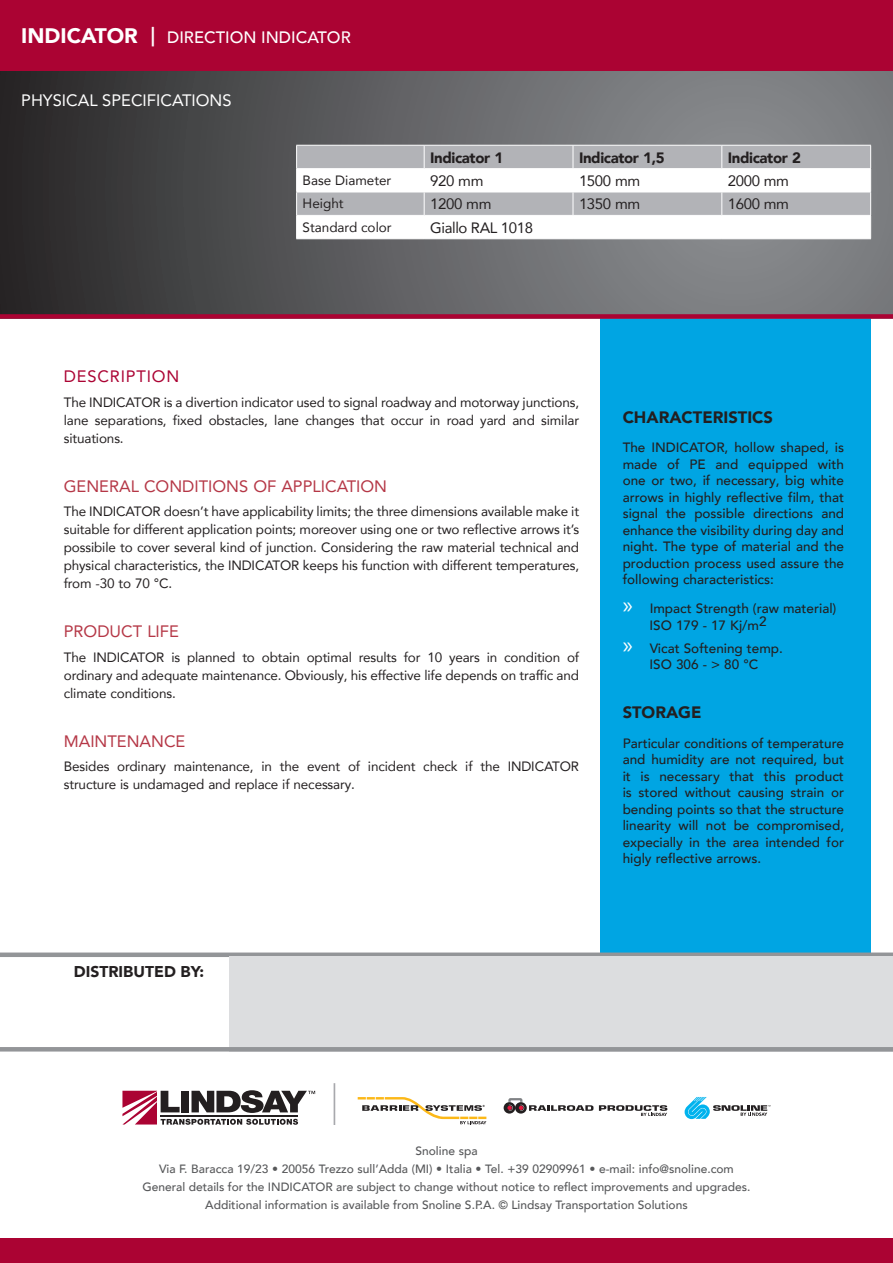
<style>
.page{position:relative;width:893px;height:1263px;background:#fff}
.page>*{position:absolute;margin:0;border:0;box-sizing:border-box;transform-origin:0 0}
.t1{font:16.5px "Avenir LT Com";color:#b53746}
.t2{font:500 16.5px "Avenir LT Com";color:#fff}
.t3{font:900 16.5px "Avenir LT Com";color:#231f20}
.t4{font:16.5px "Avenir LT Com";color:#fff}
.t5{font:16.5px "Avenir LT Com";letter-spacing:.05em;color:#ab0333}
.t6{font:900 15.6px "Avenir LT Com";color:#231f20}
.t7{font:15px "Avenir LT Com";letter-spacing:-.025em;color:#231f20}
.t8{font:900 15px "Avenir LT Com";letter-spacing:-.025em;color:#231f20}
.t9{font:13.5px/18px "Avenir LT Com";letter-spacing:-.01em;color:#231f20;text-align:justify}
.t10{font:500 13.5px/16.5px "Avenir LT Com";color:#231f20;text-align:justify}
.t11{font:500 12px/18px "Avenir LT Com";color:#57585a;text-align:center}
.s1{font-weight:900;font-size:21px}
.s2{font-size:25.5px}
.s3{font-family:"Myriad Pro";font-weight:400;font-size:24px;color:#fff}
</style>
<div class="page">
<div style="left:601px;top:307px;width:270px;height:685px;background:#00a5e3"></div>
<svg style="left:0;top:70px;width:893px;height:244px;background:#5b5b5d"></svg>
<div style="left:0;top:1238px;width:893px;height:25px;background:#ab0333"></div>
<div style="left:0;top:314px;width:893px;height:5px;background:#ab0333"></div>
<div style="left:0;top:952px;width:893px;height:5px;background:#939598"></div>
<div style="left:229px;top:956px;width:664px;height:95px;background:#dcdddf"></div>
<hr style="left:0;top:1047px;width:893px;height:4px;background:#939598">
<div style="left:0;top:0;width:893px;height:70px;background:#ab0333"></div>
<hr style="left:334px;top:1083px;width:1px;height:41px;background:#a8a9ad">
<svg style="left:122px;top:1090px;width:193px;height:34px"></svg>
<svg style="left:685px;top:1097px;width:85px;height:22px"></svg>
<svg style="left:504px;top:1098px;width:89px;height:15px"></svg>
<svg style="left:599px;top:1105px;width:68px;height:11px"></svg>
<svg style="left:358px;top:1097px;width:128px;height:27px"></svg>
<svg style="left:296px;top:145px;width:575px;height:93px"></svg>
<hr style="left:296px;top:238px;width:128px;height:1px;background:#fff">
<hr style="left:424px;top:238px;width:149px;height:1px;background:#fff">
<hr style="left:573px;top:238px;width:149px;height:1px;background:#fff">
<hr style="left:722px;top:238px;width:149px;height:1px;background:#fff">
<p class="t2" style="left:21px;top:28px;width:331px"><span class="s1">INDICATOR</span> <span class="s2">|</span> DIRECTION INDICATOR</p>
<p class="t4" style="left:21px;top:90px;width:212px">PHYSICAL SPECIFICATIONS</p>
<p class="t8" style="left:430px;top:148px;width:75px">Indicator 1</p>
<p class="t8" style="left:579px;top:148px;width:87px">Indicator 1,5</p>
<p class="t8" style="left:728px;top:148px;width:75px">Indicator 2</p>
<p class="t9" style="left:303px;top:171px;width:90px">Base Diameter</p>
<p class="t7" style="left:430px;top:172px;width:55px">920 mm</p>
<p class="t7" style="left:579px;top:172px;width:63px">1500 mm</p>
<p class="t7" style="left:728px;top:172px;width:63px">2000 mm</p>
<p class="t9" style="left:303px;top:194px;width:42px">Height</p>
<p class="t7" style="left:430px;top:195px;width:63px">1200 mm</p>
<p class="t7" style="left:579px;top:195px;width:63px">1350 mm</p>
<p class="t7" style="left:728px;top:195px;width:63px">1600 mm</p>
<p class="t9" style="left:303px;top:218px;width:91px">Standard color</p>
<p class="t7" style="left:430px;top:218px;width:104px">Giallo RAL 1018</p>
<p class="t5" style="left:64px;top:367px;width:117px">DESCRIPTION</p>
<p class="t9" style="left:64px;top:393px;width:517px">The INDICATOR is a divertion indicator used to signal roadway and motorway junctions, lane separations, fixed obstacles, lane changes that occur in road yard and similar situations.</p>
<p class="t1" style="left:64px;top:476px;width:325px">GENERAL CONDITIONS OF APPLICATION</p>
<p class="t9" style="left:64px;top:502px;width:517px">The INDICATOR doesn’t have applicability limits; the three dimensions available make it suitable for different application points; moreover using one or two reflective arrows it’s possibile to cover several kind of junction. Considering the raw material technical and physical characteristics, the INDICATOR keeps his function with different temperatures, from -30 to 70 °C.</p>
<p class="t1" style="left:64px;top:622px;width:117px">PRODUCT LIFE</p>
<p class="t9" style="left:64px;top:648px;width:517px">The INDICATOR is planned to obtain optimal results for 10 years in condition of ordinary and adequate maintenance. Obviously, his effective life depends on traffic and climate conditions.</p>
<p class="t1" style="left:64px;top:731px;width:123px">MAINTENANCE</p>
<p class="t9" style="left:64px;top:758px;width:517px">Besides ordinary maintenance, in the event of incident check if the INDICATOR structure is undamaged and replace if necessary.</p>
<p class="t6" style="left:74px;top:962px;width:132px">DISTRIBUTED BY:</p>
<p class="t3" style="left:623px;top:407px;width:152px">CHARACTERISTICS</p>
<p class="t10" style="left:623px;top:439px;width:223px">The INDICATOR, hollow shaped, is made of PE and equipped with one or two, if necessary, big white arrows in highly reflective film, that signal the possible directions and enhance the visibility during day and night. The type of material and the production process used assure the following characteristics:</p>
<p class="t10" style="left:649px;top:601px;width:188px;text-indent:-27px"><span class="s3">»</span> Impact Strength (raw material)<br>ISO 179 - 17 Kj/m2</p>
<p class="t10" style="left:623px;top:640px;width:162px;text-align:center"><span class="s3">»</span> Vicat Softening temp.<br>ISO 306 - &gt; 80 °C</p>
<p class="t3" style="left:623px;top:702px;width:80px">STORAGE</p>
<p class="t10" style="left:623px;top:735px;width:223px">Particular conditions of temperature and humidity are not required, but it is necessary that this product is stored without causing strain or bending points so that the structure linearity will not be compromised, expecially in the area intended for higly reflective arrows.</p>
<p class="t11" style="left:142px;top:1142px;width:610px">Snoline spa<br>Via F. Baracca 19/23 • 20056 Trezzo sull’Adda (MI) • Italia • Tel. +39 02909961 • e-mail: info@snoline.com General details for the INDICATOR are subject to change without notice to reflect improvements and upgrades.<br>Additional information is available from Snoline S.P.A. © Lindsay Transportation Solutions</p>
</div>
